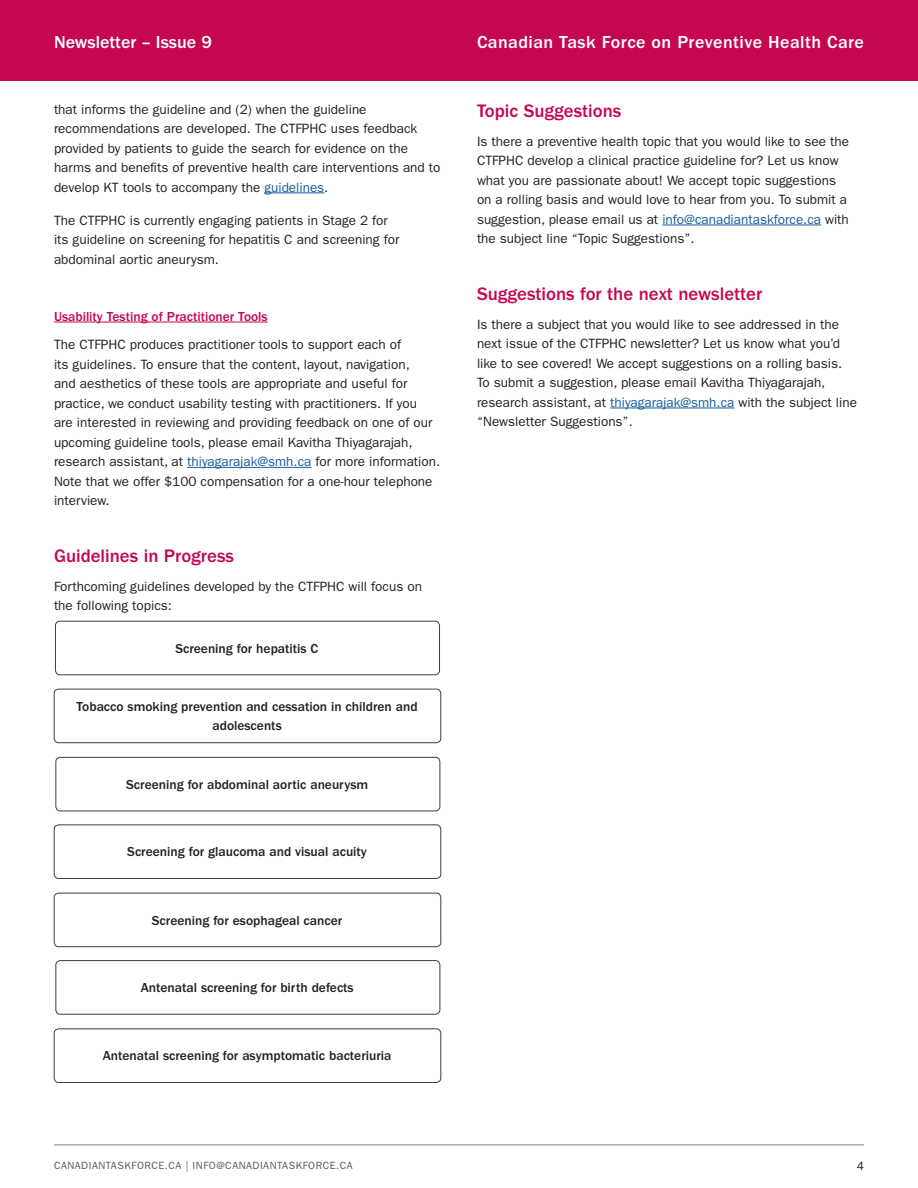
<style>
.page{position:relative;width:918px;height:1188px;background:#fff}
.page>*{position:absolute;margin:0;border:0;box-sizing:border-box;transform-origin:0 0}
.Headings{font:500 18.75px "ITC Franklin Gothic Std";color:#c50750}
.t1{font:500 18px "ITC Franklin Gothic Std";letter-spacing:.025em;color:#fff}
.t2{font:500 18px "ITC Franklin Gothic Std";color:#fff}
.Body{font:13.5px/19.5px "ITC Franklin Gothic Std";color:#231f20}
.Body-2{font:500 13.5px/19.5px "ITC Franklin Gothic Std";color:#231f20;text-align:center}
.t3{font:500 13.5px "ITC Franklin Gothic Std";color:#c50750}
.t4{font:12px "ITC Franklin Gothic Std";color:#231f20}
.t5{font:10.5px "ITC Franklin Gothic Std";letter-spacing:.05em;color:#57585a}
.s1{color:#175d9e}
</style>
<div class="page">
<div style="left:0;top:0;width:918px;height:81px;background:#c50750"></div>
<hr style="left:54px;top:1144px;width:810px;height:1px;background:#808285">
<hr style="left:264px;top:193px;width:60px;height:1px;background:#175d9e">
<hr style="left:54px;top:322px;width:214px;height:1px;background:#c50750">
<hr style="left:187px;top:467px;width:124px;height:1px;background:#175d9e">
<div style="left:54px;top:689px;width:387px;height:54px;border:1px solid #3e3e3f;border-radius:4px"></div>
<div style="left:54px;top:893px;width:387px;height:54px;border:1px solid #3e3e3f;border-radius:4px"></div>
<div style="left:54px;top:825px;width:387px;height:54px;border:1px solid #3e3e3f;border-radius:4px"></div>
<div style="left:54px;top:1029px;width:387px;height:54px;border:1px solid #3e3e3f;border-radius:4px"></div>
<div style="left:55px;top:621px;width:385px;height:54px;border:1px solid #3e3e3f;border-radius:4px"></div>
<div style="left:56px;top:757px;width:384px;height:54px;border:1px solid #3e3e3f;border-radius:4px"></div>
<div style="left:56px;top:960px;width:384px;height:54px;border:1px solid #3e3e3f;border-radius:4px"></div>
<hr style="left:662px;top:225px;width:159px;height:1px;background:#175d9e">
<hr style="left:610px;top:408px;width:124px;height:1px;background:#175d9e">
<h2 class="t2" style="left:54px;top:32px;width:160px">Newsletter – Issue 9</h2>
<h2 class="t1" style="left:477px;top:32px;width:389px">Canadian Task Force on Preventive Health Care</h2>
<h2 class="Body" style="left:54px;top:99px;width:388px">that informs the guideline and (2) when the guideline recommendations are developed. The CTFPHC uses feedback provided by patients to guide the search for evidence on the harms and benefits of preventive health care interventions and to develop KT tools to accompany the <span class="s1">guidelines</span>.</h2>
<h2 class="Body" style="left:54px;top:210px;width:347px">The CTFPHC is currently engaging patients in Stage 2 for its guideline on screening for hepatitis C and screening for abdominal aortic aneurysm.</h2>
<h2 class="t3" style="left:54px;top:308px;width:215px">Usability Testing of Practitioner Tools</h2>
<h2 class="Body" style="left:54px;top:335px;width:388px">The CTFPHC produces practitioner tools to support each of<br>its guidelines. To ensure that the content, layout, navigation,<br>and aesthetics of these tools are appropriate and useful for practice, we conduct usability testing with practitioners. If you<br>are interested in reviewing and providing feedback on one of our upcoming guideline tools, please email Kavitha Thiyagarajah, research assistant, at <span class="s1">thiyagarajak@smh.ca</span> for more information.<br>Note that we offer $100 compensation for a one-hour telephone interview.</h2>
<p class="Headings" style="left:54px;top:545px;width:182px">Guidelines in Progress</p>
<p class="Body" style="left:54px;top:576px;width:370px">Forthcoming guidelines developed by the CTFPHC will focus on the following topics:</p>
<p class="Body-2" style="left:175px;top:639px;width:145px">Screening for hepatitis C</p>
<p class="Body-2" style="left:77px;top:697px;width:343px">Tobacco smoking prevention and cessation in children and adolescents</p>
<p class="Body-2" style="left:126px;top:775px;width:244px">Screening for abdominal aortic aneurysm</p>
<p class="Body-2" style="left:127px;top:842px;width:241px">Screening for glaucoma and visual acuity</p>
<p class="Body-2" style="left:152px;top:910px;width:192px">Screening for esophageal cancer</p>
<p class="Body-2" style="left:141px;top:978px;width:215px">Antenatal screening for birth defects</p>
<p class="Body-2" style="left:103px;top:1046px;width:290px">Antenatal screening for asymptomatic bacteriuria</p>
<p class="Headings" style="left:477px;top:100px;width:146px">Topic Suggestions</p>
<p class="Body" style="left:477px;top:131px;width:374px">Is there a preventive health topic that you would like to see the CTFPHC develop a clinical practice guideline for? Let us know what you are passionate about! We accept topic suggestions on a rolling basis and would love to hear from you. To submit a suggestion, please email us at <span class="s1">info@canadiantaskforce.ca</span> with the subject line “Topic Suggestions”.</p>
<p class="Headings" style="left:477px;top:283px;width:287px">Suggestions for the next newsletter</p>
<p class="Body" style="left:477px;top:314px;width:382px">Is there a subject that you would like to see addressed in the next issue of the CTFPHC newsletter? Let us know what you’d like to see covered! We accept suggestions on a rolling basis.<br>To submit a suggestion, please email Kavitha Thiyagarajah, research assistant, at <span class="s1">thiyagarajak@smh.ca</span> with the subject line “Newsletter Suggestions”.</p>
<p class="t5" style="left:54px;top:1160px;width:300px">CANADIANTASKFORCE.CA | INFO@CANADIANTASKFORCE.CA</p>
<p class="t4" style="left:857px;top:1159px;width:9px">4</p>
</div>
